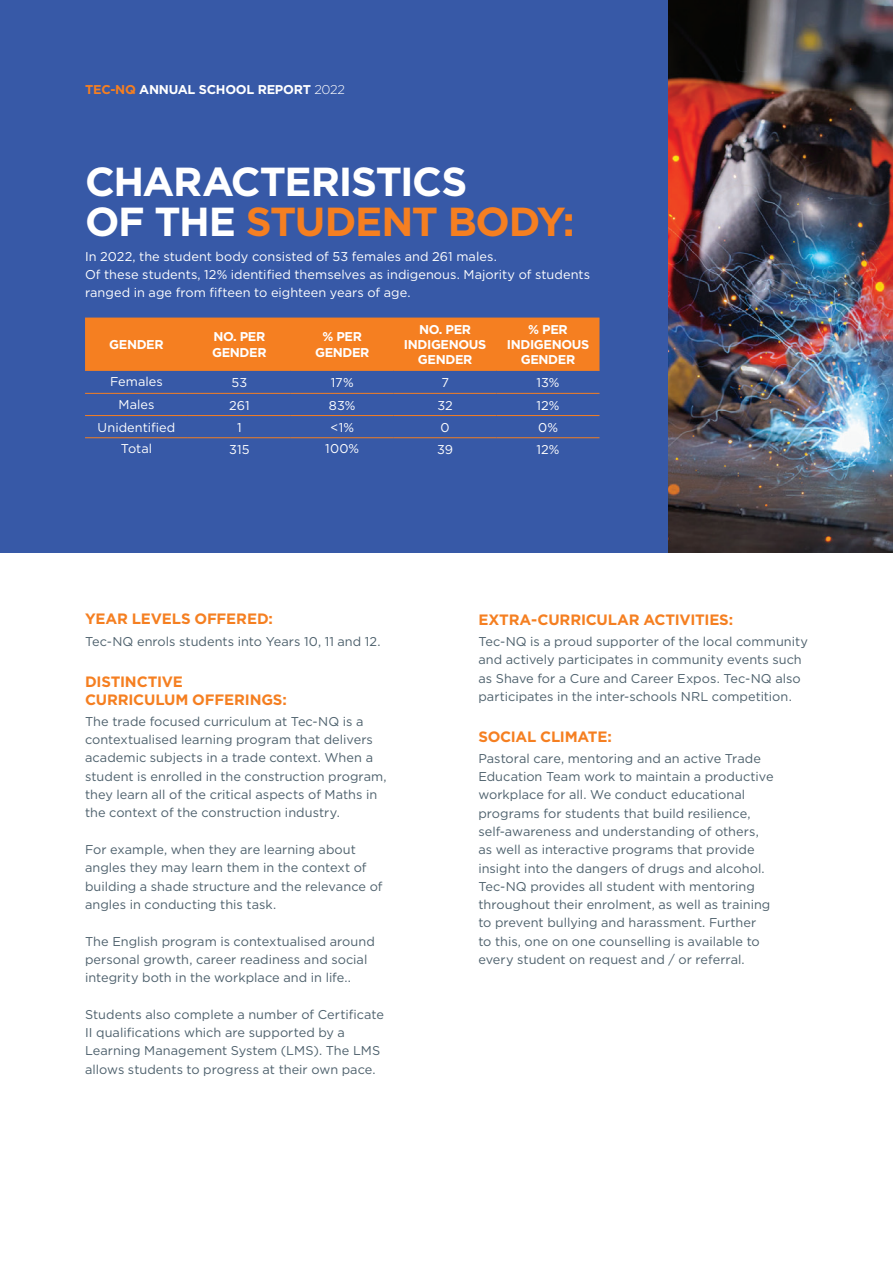
<style>
.page{position:relative;width:893px;height:1263px;background:#fff}
.page>*{position:absolute;margin:0;border:0;box-sizing:border-box;transform-origin:0 0}
.t1{font:700 40.5px/40.5px "Gotham";letter-spacing:-.035em;color:#fff}
.t2{font:700 15px/18px "Gotham";letter-spacing:-.015em;color:#f57f21}
.t3{font:12.75px/18.3px "Gotham";letter-spacing:.005em;color:#4d606c}
.t4{font:12.75px/18.3px "Gotham";letter-spacing:.005em;color:#fff}
.t5{font:700 12.75px/15.3px "Gotham";letter-spacing:-.03em;color:#fff;text-align:center}
.s1{color:#f57f21}
.s2{font-weight:300}
</style>
<div class="page">
<div style="left:0;top:0;width:687px;height:552px;background:#3759a7"></div>
<div style="left:85px;top:318px;width:514px;height:52px;background:#f57f21"></div>
<hr style="left:85px;top:370px;width:103px;height:1px;background:#f57f21">
<hr style="left:188px;top:370px;width:103px;height:1px;background:#f57f21">
<hr style="left:291px;top:370px;width:103px;height:1px;background:#f57f21">
<hr style="left:394px;top:370px;width:103px;height:1px;background:#f57f21">
<hr style="left:497px;top:370px;width:102px;height:1px;background:#f57f21">
<hr style="left:85px;top:393px;width:103px;height:1px;background:#f57f21">
<hr style="left:188px;top:393px;width:103px;height:1px;background:#f57f21">
<hr style="left:291px;top:393px;width:103px;height:1px;background:#f57f21">
<hr style="left:394px;top:393px;width:103px;height:1px;background:#f57f21">
<hr style="left:497px;top:393px;width:102px;height:1px;background:#f57f21">
<hr style="left:85px;top:415px;width:103px;height:1px;background:#f57f21">
<hr style="left:188px;top:415px;width:103px;height:1px;background:#f57f21">
<hr style="left:291px;top:415px;width:103px;height:1px;background:#f57f21">
<hr style="left:394px;top:415px;width:103px;height:1px;background:#f57f21">
<hr style="left:497px;top:415px;width:102px;height:1px;background:#f57f21">
<hr style="left:85px;top:437px;width:103px;height:1px;background:#f57f21">
<hr style="left:188px;top:437px;width:103px;height:1px;background:#f57f21">
<hr style="left:291px;top:437px;width:103px;height:1px;background:#f57f21">
<hr style="left:394px;top:437px;width:103px;height:1px;background:#f57f21">
<hr style="left:497px;top:437px;width:102px;height:1px;background:#f57f21">
<img style="left:669px;top:0;width:224px;height:552px">
<p class="t5" style="left:85px;top:82px;width:262px"><span class="s1">TEC-NQ</span> ANNUAL SCHOOL REPORT <span class="s2">2022</span></p>
<h1 class="t1" style="left:85px;top:163px;width:491px">CHARACTERISTICS<br>OF THE <span class="s1">STUDENT BODY:</span></h1>
<p class="t4" style="left:85px;top:248px;width:507px">In 2022, the student body consisted of 53 females and 261 males.<br>Of these students, 12% identified themselves as indigenous. Majority of students ranged in age from fifteen to eighteen years of age.</p>
<p class="t5" style="left:109px;top:338px;width:56px">GENDER</p>
<p class="t5" style="left:212px;top:330px;width:56px;text-align:left">NO. PER<br>GENDER</p>
<p class="t5" style="left:315px;top:330px;width:56px">% PER<br>GENDER</p>
<p class="t5" style="left:404px;top:322px;width:84px">NO. PER<br>INDIGENOUS<br>GENDER</p>
<p class="t5" style="left:507px;top:322px;width:84px">% PER<br>INDIGENOUS<br>GENDER</p>
<p class="t4" style="left:110px;top:373px;width:54px">Females</p>
<p class="t4" style="left:231px;top:374px;width:17px">53</p>
<p class="t4" style="left:331px;top:374px;width:24px">17%</p>
<p class="t4" style="left:441px;top:374px;width:9px">7</p>
<p class="t4" style="left:537px;top:374px;width:24px">13%</p>
<p class="t4" style="left:118px;top:396px;width:37px">Males</p>
<p class="t4" style="left:229px;top:397px;width:22px">261</p>
<p class="t4" style="left:329px;top:397px;width:28px">83%</p>
<p class="t4" style="left:437px;top:397px;width:17px">32</p>
<p class="t4" style="left:536px;top:397px;width:25px">12%</p>
<p class="t4" style="left:98px;top:419px;width:79px">Unidentified</p>
<p class="t4" style="left:237px;top:419px;width:6px">1</p>
<p class="t4" style="left:331px;top:419px;width:25px">&lt;1%</p>
<p class="t4" style="left:441px;top:419px;width:11px">0</p>
<p class="t4" style="left:538px;top:419px;width:21px">0%</p>
<p class="t4" style="left:121px;top:440px;width:33px">Total</p>
<p class="t4" style="left:229px;top:441px;width:22px">315</p>
<p class="t4" style="left:325px;top:440px;width:36px">100%</p>
<p class="t4" style="left:437px;top:441px;width:18px">39</p>
<p class="t4" style="left:536px;top:441px;width:25px">12%</p>
<p class="t2" style="left:85px;top:610px;width:190px">YEAR LEVELS OFFERED:</p>
<p class="t3" style="left:85px;top:633px;width:297px">Tec-NQ enrols students into Years 10, 11 and 12.</p>
<p class="t2" style="left:85px;top:673px;width:203px">DISTINCTIVE<br>CURRICULUM OFFERINGS:</p>
<p class="t3" style="left:85px;top:713px;width:303px">The trade focused curriculum at Tec-NQ is a contextualised learning program that delivers academic subjects in a trade context. When a student is enrolled in the construction program, they learn all of the critical aspects of Maths in the context of the construction industry.</p>
<p class="t3" style="left:85px;top:841px;width:299px">For example, when they are learning about angles they may learn them in the context of building a shade structure and the relevance of angles in conducting this task.</p>
<p class="t3" style="left:85px;top:932px;width:291px">The English program is contextualised around personal growth, career readiness and social integrity both in the workplace and in life..</p>
<p class="t3" style="left:85px;top:1006px;width:301px">Students also complete a number of Certificate II qualifications which are supported by a Learning Management System (LMS). The LMS allows students to progress at their own pace.</p>
<p class="t2" style="left:478px;top:611px;width:256px">EXTRA-CURRICULAR ACTIVITIES:</p>
<p class="t3" style="left:478px;top:633px;width:331px">Tec-NQ is a proud supporter of the local community and actively participates in community events such as Shave for a Cure and Career Expos. Tec-NQ also participates in the inter-schools NRL competition.</p>
<p class="t2" style="left:478px;top:728px;width:135px">SOCIAL CLIMATE:</p>
<p class="t3" style="left:478px;top:750px;width:297px">Pastoral care, mentoring and an active Trade Education Team work to maintain a productive workplace for all. We conduct educational programs for students that build resilience, self-awareness and understanding of others, as well as interactive programs that provide insight into the dangers of drugs and alcohol.<br>Tec-NQ provides all student with mentoring throughout their enrolment, as well as training to prevent bullying and harassment. Further<br>to this, one on one counselling is available to every student on request and / or referral.</p>
</div>
